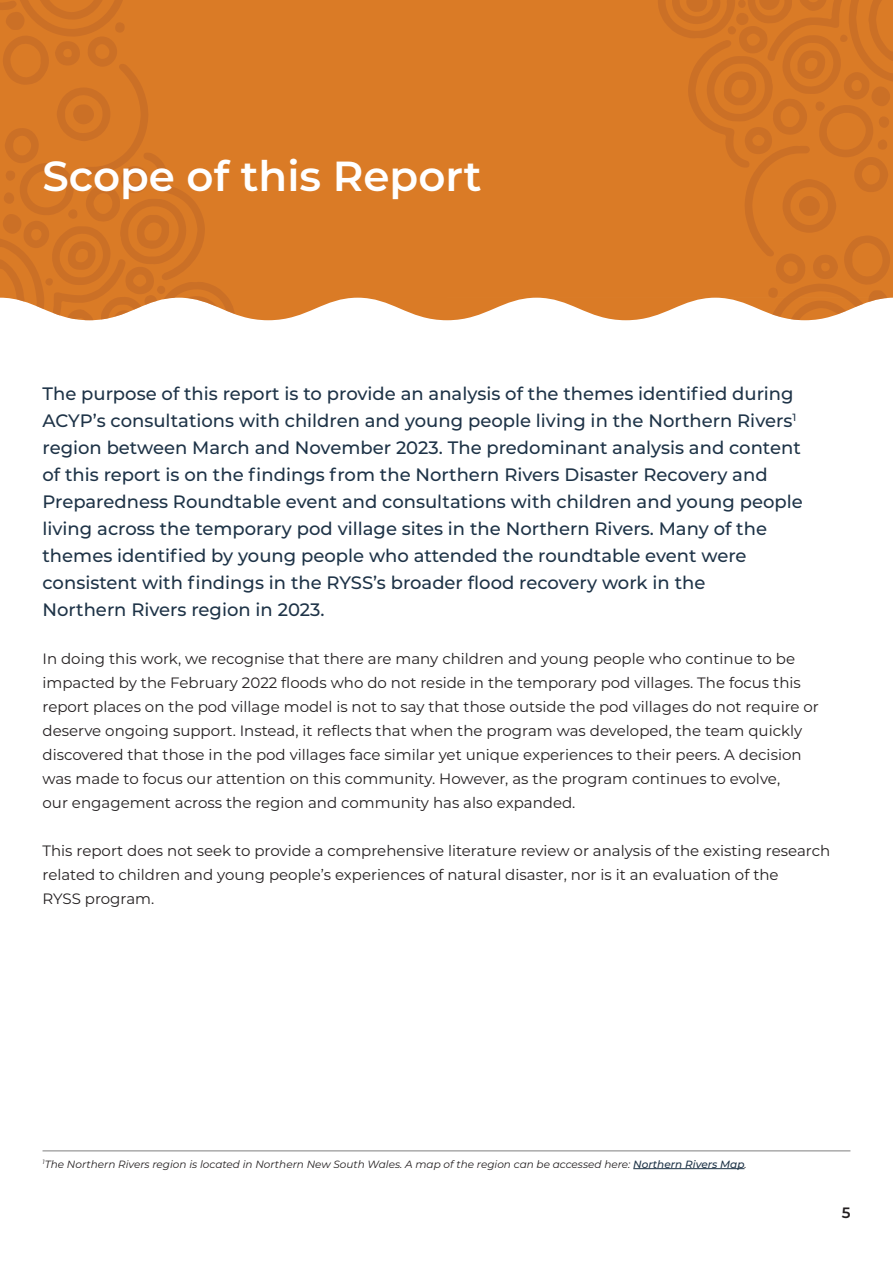
<style>
.page{position:relative;width:893px;height:1263px;background:#fff}
.page>*{position:absolute;margin:0;border:0;box-sizing:border-box;transform-origin:0 0}
.t1{font:600 42px "Montserrat";color:#fff}
.t2{font:500 18px "Montserrat";color:#1e3347}
.t3{font:15px/24px "Montserrat";color:#231f20}
.t4{font:100 15px "Montserrat";color:#231f20}
.t5{font:italic 10.5px "Montserrat";color:#231f20}
.s1{font-weight:500;color:#1e3347}
</style>
<div class="page">
<div style="left:236px;top:0;width:421px;height:320px;background:#da7b26"></div>
<svg style="left:0;top:0;width:236px;height:320px;background:#d77d2e"></svg>
<svg style="left:657px;top:0;width:236px;height:320px;background:#d77c2d"></svg>
<hr style="left:43px;top:1150px;width:807px;height:1px;background:#7f7f7f">
<hr style="left:633px;top:1168px;width:111px;height:1px;background:#1e3347">
<p class="t1" style="left:43px;top:147px;width:441px">Scope of this Report</p>
<p class="t2" style="left:43px;top:381px;width:753px">The purpose of this report is to provide an analysis of the themes identified during</p>
<p class="t2" style="left:43px;top:408px;width:755px">ACYP’s consultations with children and young people living in the Northern Rivers<sup>1</sup></p>
<p class="t2" style="left:43px;top:435px;width:760px">region between March and November 2023. The predominant analysis and content</p>
<p class="t2" style="left:43px;top:462px;width:727px">of this report is on the findings from the Northern Rivers Disaster Recovery and</p>
<p class="t2" style="left:43px;top:489px;width:762px">Preparedness Roundtable event and consultations with children and young people</p>
<p class="t2" style="left:43px;top:516px;width:726px">living across the temporary pod village sites in the Northern Rivers. Many of the</p>
<p class="t2" style="left:43px;top:543px;width:706px">themes identified by young people who attended the roundtable event were</p>
<p class="t2" style="left:43px;top:570px;width:664px">consistent with findings in the RYSS’s broader flood recovery work in the</p>
<p class="t2" style="left:43px;top:597px;width:284px">Northern Rivers region in 2023.</p>
<p class="t3" style="left:43px;top:647px;width:754px">In doing this work, we recognise that there are many children and young people who continue to be</p>
<p class="t3" style="left:43px;top:671px;width:760px">impacted by the February 2022 floods who do not reside in the temporary pod villages. The focus this</p>
<p class="t3" style="left:43px;top:695px;width:778px">report places on the pod village model is not to say that those outside the pod villages do not require or</p>
<p class="t3" style="left:43px;top:719px;width:761px">deserve ongoing support. Instead, it reflects that when the program was developed, the team quickly</p>
<p class="t3" style="left:43px;top:743px;width:761px">discovered that those in the pod villages face similar yet unique experiences to their peers. A decision</p>
<p class="t3" style="left:43px;top:767px;width:739px">was made to focus our attention on this community. However, as the program continues to evolve,</p>
<p class="t3" style="left:43px;top:791px;width:534px">our engagement across the region and community has also expanded.</p>
<p class="t3" style="left:43px;top:839px;width:789px">This report does not seek to provide a comprehensive literature review or analysis of the existing research related to children and young people’s experiences of natural disaster, nor is it an evaluation of the</p>
<p class="t3" style="left:43px;top:887px;width:113px">RYSS program.</p>
<p class="t5" style="left:43px;top:1157px;width:706px"><sup>1</sup>The Northern Rivers region is located in Northern New South Wales. A map of the region can be accessed here: <span class="s1">Northern Rivers Map</span>.</p>
<p class="t4" style="left:842px;top:1203px;width:10px">5</p>
</div>
